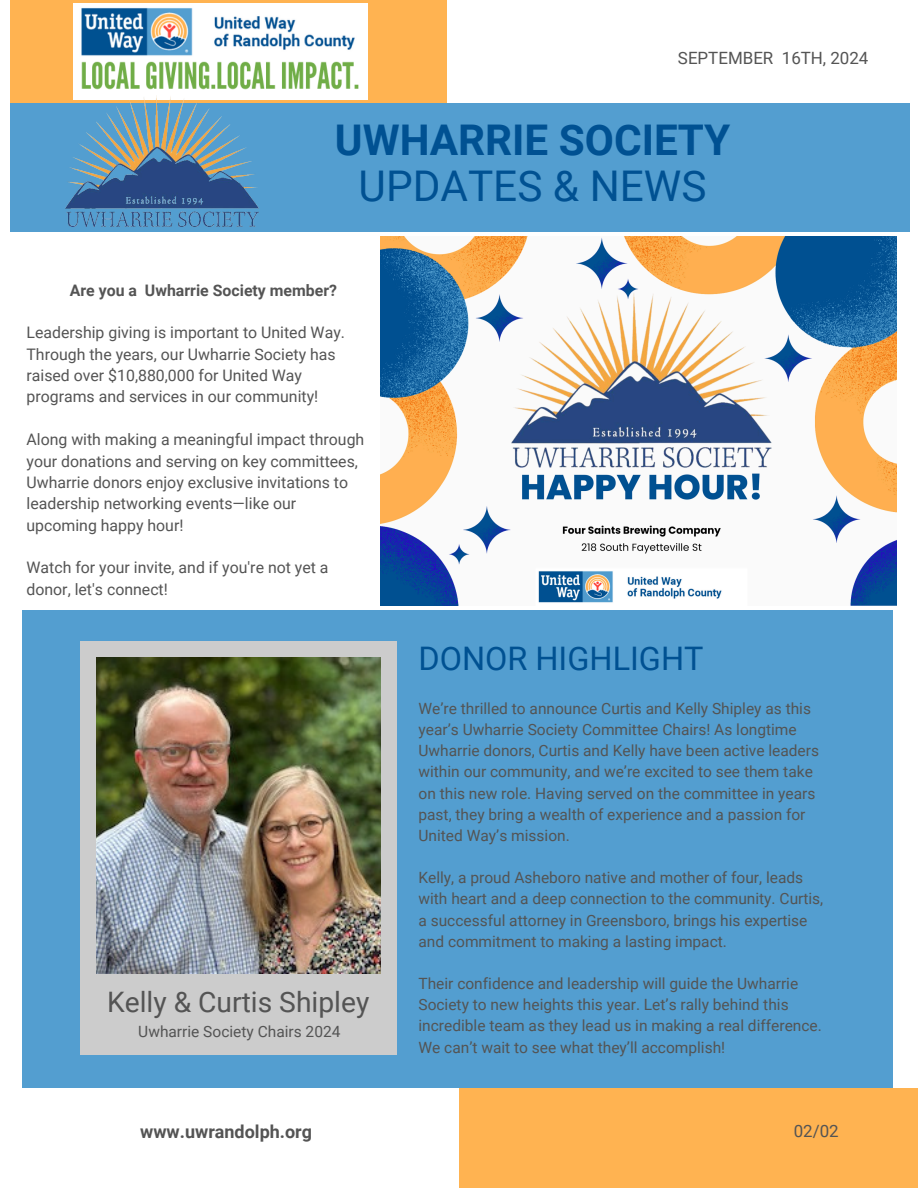
<style>
.page{position:relative;width:918px;height:1188px;background:#fff}
.page>*{position:absolute;margin:0;border:0;box-sizing:border-box;transform-origin:0 0}
.t1{font:700 42.3px/46.2px "Roboto";color:#005192;text-align:center}
.t2{font:32.4px "Roboto";color:#005192}
.t3{font:28.2px "Roboto";color:#545454}
.t4{font:700 18px "Roboto";color:#545454}
.t5{font:16.95px "Roboto";color:#545454}
.t6{font:15.9px/21.3px "Roboto";color:#545454}
.t7{font:700 15.9px "Roboto";color:#545454}
.t8{font:15.45px/21.1px "Roboto";color:#545454}
.s1{font-weight:400}
</style>
<div class="page">
<div style="left:22px;top:611px;width:871px;height:477px;background:#539ed0"></div>
<div style="left:80px;top:642px;width:317px;height:413px;background:#ccc"></div>
<div style="left:10px;top:0;width:437px;height:115px;background:#ffb351"></div>
<img style="left:73px;top:4px;width:295px;height:95px">
<div style="left:10px;top:103px;width:900px;height:129px;background:#539ed0"></div>
<img style="left:96px;top:658px;width:284px;height:315px">
<div style="left:459px;top:1088px;width:459px;height:100px;background:#ffb351"></div>
<img style="left:65px;top:96px;width:194px;height:130px">
<img style="left:380px;top:237px;width:517px;height:369px">
<p class="t5" style="left:678px;top:48px;width:192px">SEPTEMBER 16TH, 2024</p>
<p class="t1" style="left:335px;top:117px;width:397px">UWHARRIE SOCIETY<br><span class="s1">UPDATES &amp; NEWS</span></p>
<p class="t7" style="left:70px;top:281px;width:269px">Are you a Uwharrie Society member?</p>
<p class="t6" style="left:27px;top:322px;width:320px">Leadership giving is important to United Way.<br>Through the years, our Uwharrie Society has raised over $10,880,000 for United Way programs and services in our community!</p>
<h6 class="t6" style="left:27px;top:429px;width:339px">Along with making a meaningful impact through your donations and serving on key committees, Uwharrie donors enjoy exclusive invitations to leadership networking events—like our upcoming happy hour!</h6>
<h5 class="t6" style="left:27px;top:557px;width:304px">Watch for your invite, and if you're not yet a donor, let's connect!</h5>
<p class="t3" style="left:107px;top:985px;width:264px">Kelly &amp; Curtis Shipley</p>
<h2 class="t8" style="left:138px;top:1021px;width:204px">Uwharrie Society Chairs 2024</h2>
<p class="t2" style="left:418px;top:640px;width:287px">DONOR HIGHLIGHT</p>
<p class="t8" style="left:418px;top:698px;width:402px">We’re thrilled to announce Curtis and Kelly Shipley as this year’s Uwharrie Society Committee Chairs! As longtime Uwharrie donors, Curtis and Kelly have been active leaders within our community, and we’re excited to see them take on this new role. Having served on the committee in years past, they bring a wealth of experience and a passion for United Way’s mission.</p>
<p class="t8" style="left:418px;top:867px;width:406px">Kelly, a proud Asheboro native and mother of four, leads with heart and a deep connection to the community. Curtis, a successful attorney in Greensboro, brings his expertise and commitment to making a lasting impact.</p>
<p class="t8" style="left:418px;top:973px;width:405px">Their confidence and leadership will guide the Uwharrie Society to new heights this year. Let’s rally behind this incredible team as they lead us in making a real difference.<br>We can’t wait to see what they’ll accomplish!</p>
<p class="t4" style="left:140px;top:1121px;width:173px">www.uwrandolph.org</p>
<p class="t5" style="left:794px;top:1121px;width:46px">02/02</p>
</div>
